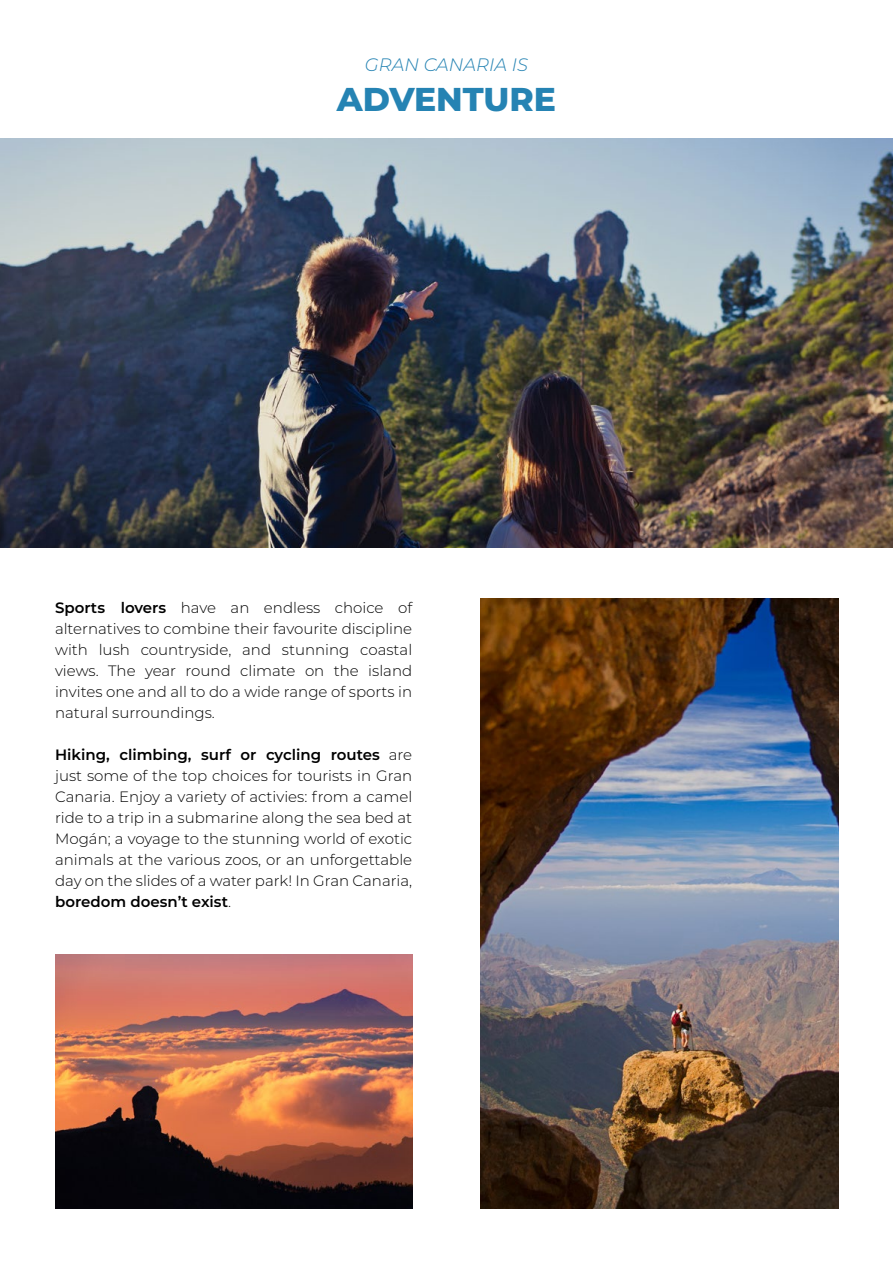
<style>
.page{position:relative;width:893px;height:1263px;background:#fff}
.page>*{position:absolute;margin:0;border:0;box-sizing:border-box;transform-origin:0 0}
.t1{font:800 33px "Montserrat";color:#2583b3}
.t2{font:italic 300 18px "Montserrat";color:#2583b3}
.t3{font:300 15px/21px "Montserrat";color:#000;text-align:justify}
.s1{font-weight:600}
</style>
<div class="page">
<img style="left:0;top:138px;width:893px;height:409px">
<img style="left:481px;top:598px;width:358px;height:611px">
<img style="left:55px;top:955px;width:357px;height:254px">
<p class="t2" style="left:365px;top:53px;width:165px">GRAN CANARIA IS</p>
<h1 class="t1" style="left:337px;top:75px;width:221px">ADVENTURE</h1>
<p class="t3" style="left:55px;top:596px;width:359px"><span class="s1">Sports lovers</span> have an endless choice of alternatives to combine their favourite discipline with lush countryside, and stunning coastal views. The year round climate on the island invites one and all to do a wide range of sports in natural surroundings.</p>
<p class="t3" style="left:55px;top:744px;width:359px"><span class="s1">Hiking, climbing, surf or cycling routes</span> are just some of the top choices for tourists in Gran Canaria. Enjoy a variety of activies: from a camel ride to a trip in a submarine along the sea bed at Mogán; a voyage to the stunning world of exotic animals at the various zoos, or an unforgettable day on the slides of a water park! In Gran Canaria, <span class="s1">boredom doesn’t exist</span>.</p>
</div>
